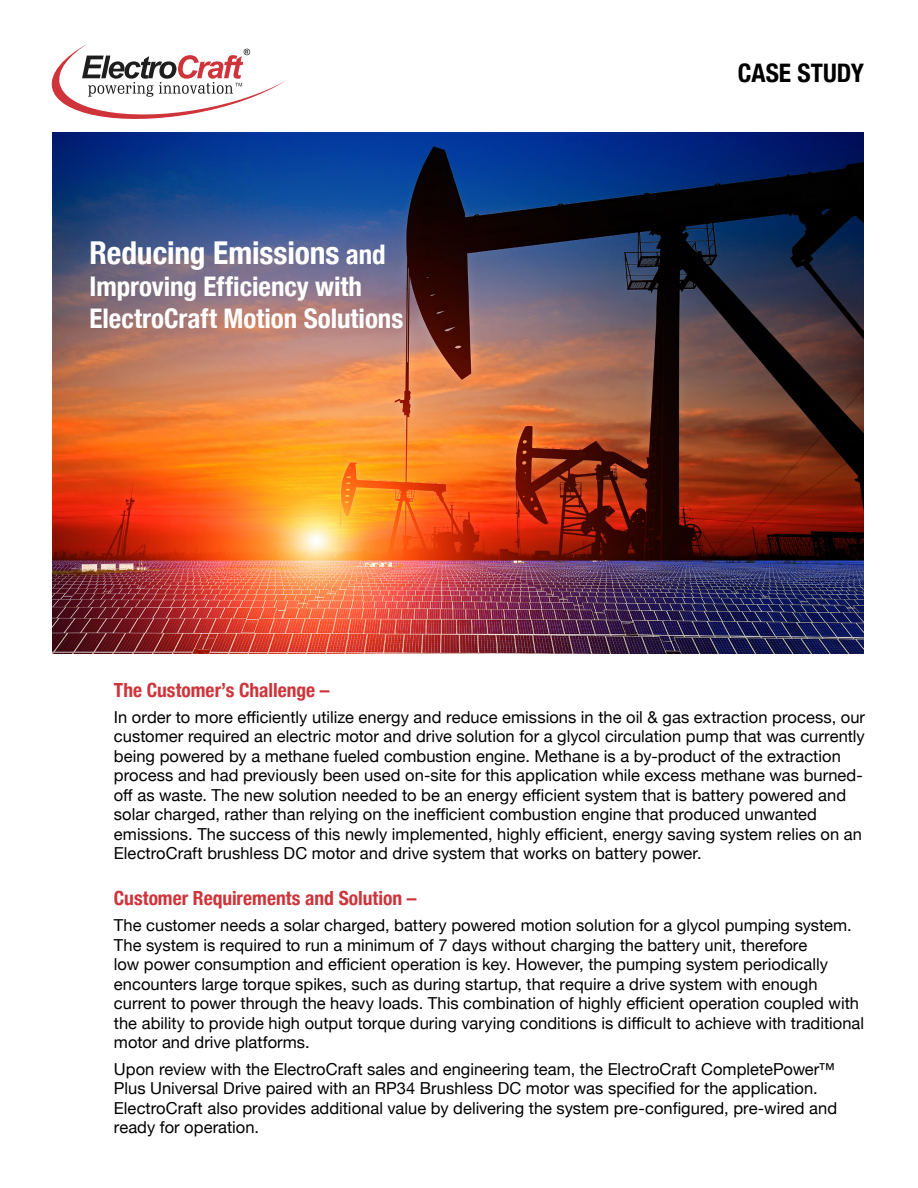
<style>
.page{position:relative;width:918px;height:1188px;background:#fff}
.page>*{position:absolute;margin:0;border:0;box-sizing:border-box;transform-origin:0 0}
.t1{font:700 condensed 31.5px "Helvetica Neue";letter-spacing:-.005em;color:#fff}
.t2{font:700 condensed 27px/32.4px "Helvetica Neue";color:#fff}
.t3{font:700 condensed 25.5px "Helvetica Neue";color:#000}
.t4{font:700 condensed 19.5px "Helvetica Neue";color:#ce343a}
.t5{font:16.5px/19.5px "Helvetica Neue";color:#000}
.s1{font-size:27px}
</style>
<div class="page">
<img style="left:53px;top:133px;width:811px;height:520px">
<svg style="left:51px;top:44px;width:234px;height:75px"></svg>
<h1 class="t1" style="left:90px;top:226px;width:297px">Reducing Emissions <span class="s1">and</span></h1>
<h2 class="t2" style="left:90px;top:268px;width:315px">Improving Efficiency with<br>ElectroCraft Motion Solutions</h2>
<h3 class="t3" style="left:738px;top:52px;width:128px">CASE STUDY</h3>
<p class="t4" style="left:114px;top:673px;width:217px">The Customer’s Challenge –</p>
<p class="t5" style="left:114px;top:708px;width:753px">In order to more efficiently utilize energy and reduce emissions in the oil &amp; gas extraction process, our customer required an electric motor and drive solution for a glycol circulation pump that was currently being powered by a methane fueled combustion engine. Methane is a by-product of the extraction process and had previously been used on-site for this application while excess methane was burned&shy;off as waste. The new solution needed to be an energy efficient system that is battery powered and solar charged, rather than relying on the inefficient combustion engine that produced unwanted emissions. The success of this newly implemented, highly efficient, energy saving system relies on an ElectroCraft brushless DC motor and drive system that works on battery power.</p>
<p class="t4" style="left:114px;top:882px;width:304px">Customer Requirements and Solution –</p>
<p class="t5" style="left:114px;top:917px;width:752px">The customer needs a solar charged, battery powered motion solution for a glycol pumping system.<br>The system is required to run a minimum of 7 days without charging the battery unit, therefore<br>low power consumption and efficient operation is key. However, the pumping system periodically encounters large torque spikes, such as during startup, that require a drive system with enough current to power through the heavy loads. This combination of highly efficient operation coupled with the ability to provide high output torque during varying conditions is difficult to achieve with traditional motor and drive platforms.</p>
<p class="t5" style="left:114px;top:1060px;width:725px">Upon review with the ElectroCraft sales and engineering team, the ElectroCraft CompletePower™ Plus Universal Drive paired with an RP34 Brushless DC motor was specified for the application.<br>ElectroCraft also provides additional value by delivering the system pre-configured, pre-wired and ready for operation.</p>
</div>
